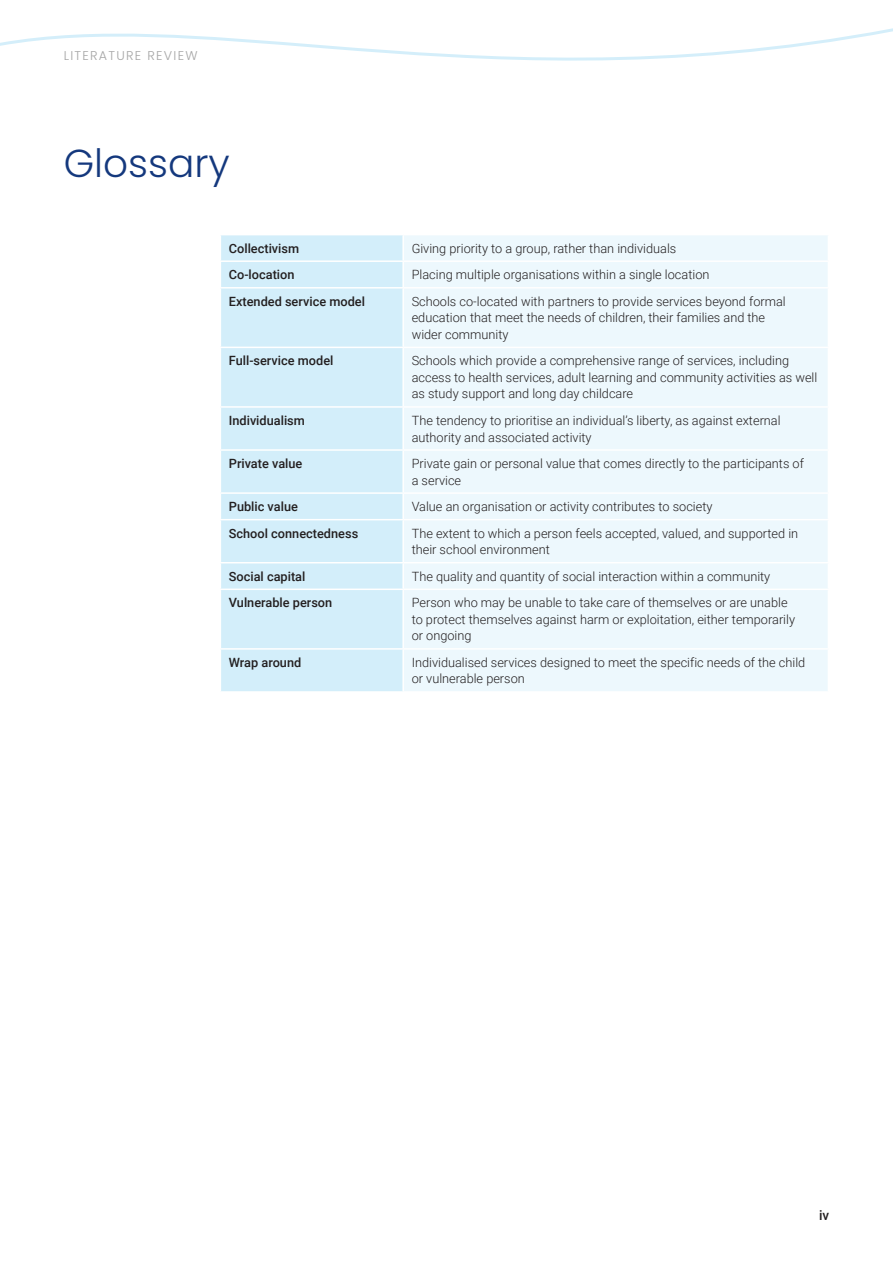
<style>
.page{position:relative;width:893px;height:1263px;background:#fff}
.page>*{position:absolute;margin:0;border:0;box-sizing:border-box;transform-origin:0 0}
.t1{font:300 39px "Poppins";color:#14387d}
.t2{font:500 13.5px "Roboto";color:#231f20}
.Table_body{font:300 12.75px/16.5px "Roboto";color:#231f20}
.Table_body-2{font:500 12.75px "Roboto";color:#231f20}
.t3{font:300 12.75px "Poppins";letter-spacing:.1em;color:#a6a6a6}
</style>
<div class="page">
<svg style="left:0;top:28px;width:893px;height:33px"></svg>
<div style="left:221px;top:235px;width:181px;height:456px;background:#d3eefa"></div>
<div style="left:404px;top:235px;width:424px;height:456px;background:#edf8fd"></div>
<hr style="left:220px;top:260px;width:183px;height:2px;background:#fff">
<hr style="left:403px;top:260px;width:426px;height:2px;background:#fff">
<hr style="left:220px;top:287px;width:183px;height:1px;background:#fff">
<hr style="left:403px;top:287px;width:426px;height:1px;background:#fff">
<hr style="left:220px;top:347px;width:183px;height:1px;background:#fff">
<hr style="left:403px;top:347px;width:426px;height:1px;background:#fff">
<hr style="left:220px;top:406px;width:183px;height:2px;background:#fff">
<hr style="left:403px;top:406px;width:426px;height:2px;background:#fff">
<hr style="left:220px;top:449px;width:183px;height:2px;background:#fff">
<hr style="left:403px;top:449px;width:426px;height:2px;background:#fff">
<hr style="left:220px;top:492px;width:183px;height:2px;background:#fff">
<hr style="left:403px;top:492px;width:426px;height:2px;background:#fff">
<hr style="left:220px;top:519px;width:183px;height:1px;background:#fff">
<hr style="left:403px;top:519px;width:426px;height:1px;background:#fff">
<hr style="left:220px;top:562px;width:183px;height:1px;background:#fff">
<hr style="left:403px;top:562px;width:426px;height:1px;background:#fff">
<hr style="left:220px;top:588px;width:183px;height:2px;background:#fff">
<hr style="left:403px;top:588px;width:426px;height:2px;background:#fff">
<hr style="left:220px;top:648px;width:183px;height:2px;background:#fff">
<hr style="left:403px;top:648px;width:426px;height:2px;background:#fff">
<p class="t3" style="left:64px;top:48px;width:135px">LITERATURE REVIEW</p>
<h1 class="t1" style="left:64px;top:141px;width:167px">Glossary</h1>
<p class="Table_body-2" style="left:229px;top:239px;width:72px">Collectivism</p>
<p class="Table_body" style="left:412px;top:239px;width:266px">Giving priority to a group, rather than individuals</p>
<p class="Table_body-2" style="left:229px;top:266px;width:67px">Co-location</p>
<p class="Table_body" style="left:412px;top:266px;width:299px">Placing multiple organisations within a single location</p>
<p class="Table_body-2" style="left:229px;top:292px;width:138px">Extended service model</p>
<p class="Table_body" style="left:412px;top:293px;width:376px">Schools co-located with partners to provide services beyond formal education that meet the needs of children, their families and the wider community</p>
<p class="Table_body-2" style="left:229px;top:352px;width:106px">Full-service model</p>
<p class="Table_body" style="left:412px;top:352px;width:407px">Schools which provide a comprehensive range of services, including access to health services, adult learning and community activities as well as study support and long day childcare</p>
<p class="Table_body-2" style="left:229px;top:411px;width:78px">Individualism</p>
<p class="Table_body" style="left:412px;top:412px;width:370px">The tendency to prioritise an individual’s liberty, as against external authority and associated activity</p>
<p class="Table_body-2" style="left:229px;top:455px;width:75px">Private value</p>
<p class="Table_body" style="left:412px;top:455px;width:394px">Private gain or personal value that comes directly to the participants of a service</p>
<p class="Table_body-2" style="left:229px;top:498px;width:71px">Public value</p>
<p class="Table_body" style="left:412px;top:498px;width:302px">Value an organisation or activity contributes to society</p>
<p class="Table_body-2" style="left:229px;top:524px;width:131px">School connectedness</p>
<p class="Table_body" style="left:412px;top:524px;width:388px">The extent to which a person feels accepted, valued, and supported in their school environment</p>
<p class="Table_body-2" style="left:229px;top:567px;width:78px">Social capital</p>
<p class="Table_body" style="left:412px;top:567px;width:360px">The quality and quantity of social interaction within a community</p>
<p class="Table_body-2" style="left:229px;top:594px;width:105px">Vulnerable person</p>
<p class="Table_body" style="left:412px;top:594px;width:385px">Person who may be unable to take care of themselves or are unable to protect themselves against harm or exploitation, either temporarily or ongoing</p>
<p class="Table_body-2" style="left:229px;top:653px;width:74px">Wrap around</p>
<p class="Table_body" style="left:412px;top:654px;width:395px">Individualised services designed to meet the specific needs of the child or vulnerable person</p>
<p class="t2" style="left:819px;top:1206px;width:12px">iv</p>
</div>
